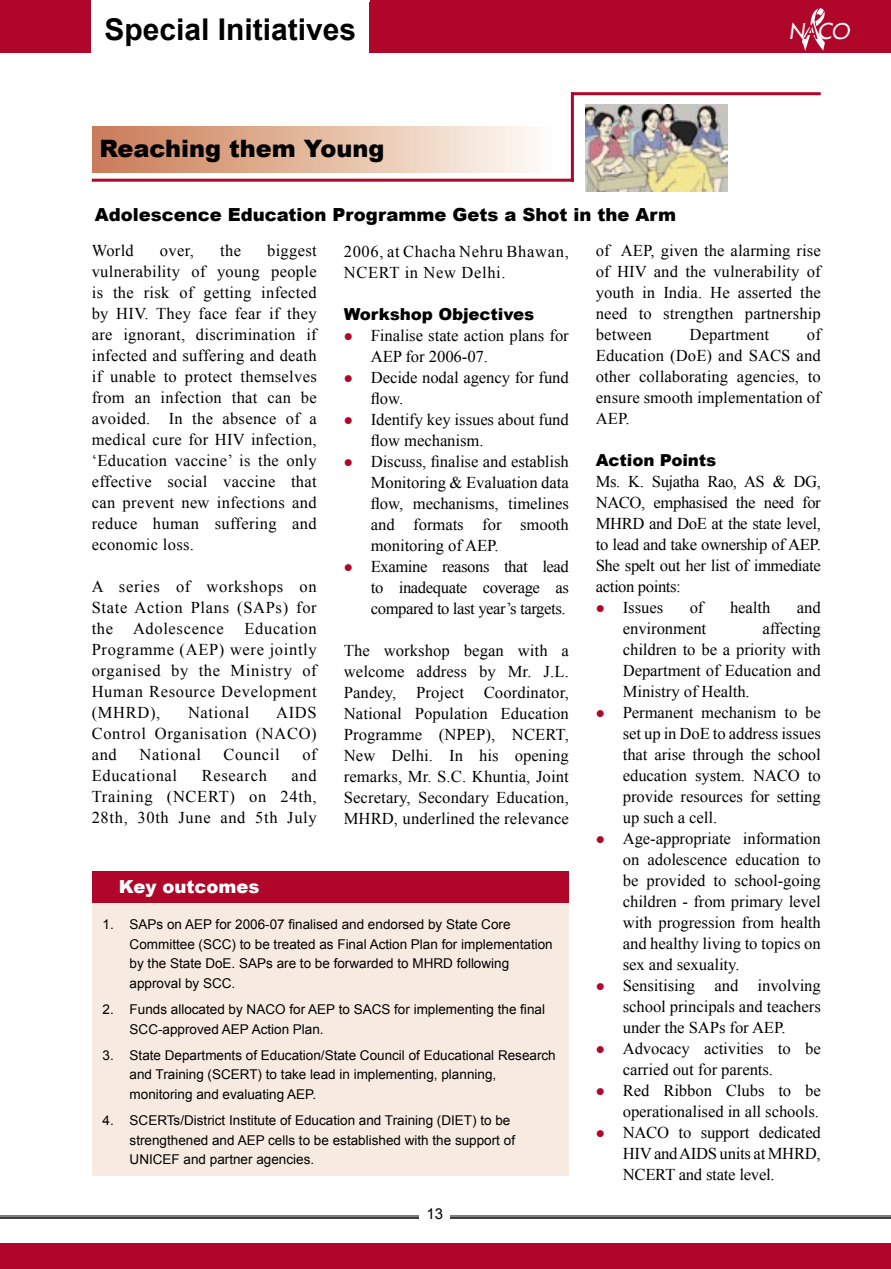
<style>
.page{position:relative;width:891px;height:1269px;background:#fff}
.page>*{position:absolute;margin:0;border:0;box-sizing:border-box;transform-origin:0 0}
.t1{font:700 30px "Arial";color:#000}
.t2{font:900 24px "Arial";color:#000}
.t3{font:21.3px "Futura 2";color:#fff;scale:.9 1}
.t4{font:900 18px "Arial";color:#000}
.t5{font:900 18px "Arial";color:#fff}
.t6{font:16.5px/21px "Times New Roman";letter-spacing:.01em;color:#000;text-align:justify}
.t7{font:16.5px/21px "Times New Roman";letter-spacing:.04em;color:#000}
.t8{font:900 16.5px "Arial";color:#000}
.t9{font:15px "Arial";color:#000}
.t10{font:13.5px/19.5px "Arial";color:#000}
.s1{color:#b0062a}
</style>
<div class="page">
<div style="left:0;top:0;width:891px;height:53px;background:#b0062a"></div>
<div style="left:0;top:1243px;width:891px;height:26px;background:#b0062a"></div>
<hr style="left:0;top:1216px;width:891px;height:1px;background:#000">
<hr style="left:0;top:1217px;width:891px;height:2px;background:#000">
<div style="left:419px;top:1204px;width:31px;height:20px;background:#fff"></div>
<img style="left:802px;top:8px;width:23px;height:43px">
<hr style="left:91px;top:0;width:278px;height:2px;background:#fff">
<div style="left:91px;top:1px;width:278px;height:57px;background:#fff"></div>
<hr style="left:92px;top:179px;width:482px;height:3px;background:#b0062a">
<div style="left:93px;top:127px;width:467px;height:46px;background:linear-gradient(to right,#ca7b53,#fffff9)"></div>
<hr style="left:571px;top:92px;width:3px;height:90px;background:#b0062a">
<hr style="left:571px;top:92px;width:250px;height:3px;background:#b0062a">
<div style="left:92px;top:876px;width:477px;height:300px;background:#f7eae1"></div>
<div style="left:92px;top:871px;width:477px;height:32px;background:#b0062a"></div>
<img style="left:585px;top:104px;width:142px;height:88px">
<h1 class="t1" style="left:104px;top:10px;width:253px">Special Initiatives</h1>
<p class="t3" style="left:789px;top:17px;width:73px">N<span class="s1">A</span>CO</p>
<h2 class="t2" style="left:99px;top:131px;width:287px">Reaching them Young</h2>
<p class="t4" style="left:95px;top:202px;width:583px">Adolescence Education Programme Gets a Shot in the Arm</p>
<p class="t6" style="left:92px;top:240px;width:227px;text-indent:175px">biggest vulnerability of young people is the risk of getting infected by HIV. They face fear if they are ignorant, discrimination if infected and suffering and death if unable to protect themselves from an infection that can be avoided. In the absence of a medical cure for HIV infection, ‘Education vaccine’ is the only effective social vaccine that can prevent new infections and reduce human suffering and economic loss.</p>
<p class="t6" style="left:92px;top:576px;width:227px">A series of workshops on State Action Plans (SAPs) for the Adolescence</p>
<p class="t6" style="left:92px;top:240px;width:44px">World</p>
<p class="t6" style="left:160px;top:240px;width:36px">over,</p>
<p class="t6" style="left:220px;top:240px;width:22px">the</p>
<p class="t6" style="left:92px;top:618px;width:227px;text-indent:153px">Education Programme (AEP) were jointly organised by the Ministry of Human Resource Development (MHRD),</p>
<p class="t7" style="left:188px;top:702px;width:63px">National</p>
<p class="t6" style="left:92px;top:702px;width:227px;text-indent:185px">AIDS Control Organisation (NACO) and</p>
<p class="t7" style="left:140px;top:744px;width:63px">National</p>
<p class="t7" style="left:224px;top:744px;width:58px">Council</p>
<p class="t6" style="left:302px;top:744px;width:16px">of</p>
<p class="t7" style="left:92px;top:765px;width:87px">Educational</p>
<p class="t7" style="left:202px;top:765px;width:67px">Research</p>
<p class="t6" style="left:92px;top:765px;width:227px;text-indent:200px">and Training (NCERT) on 24th, 28th, 30th June and 5th July</p>
<p class="t5" style="left:119px;top:874px;width:142px">Key outcomes</p>
<p class="t7" style="left:344px;top:241px;width:227px">2006, at Chacha Nehru Bhawan,<br>NCERT in New Delhi.</p>
<p class="t8" style="left:344px;top:302px;width:192px">Workshop Objectives</p>
<p class="t6" style="left:371px;top:325px;width:199px;text-indent:-27px"><span class="s1">●</span> Finalise state action plans for<br>AEP for 2006-07.</p>
<p class="t6" style="left:371px;top:367px;width:200px;text-indent:-27px"><span class="s1">●</span> Decide nodal agency for fund flow.</p>
<p class="t6" style="left:371px;top:409px;width:199px;text-indent:-27px"><span class="s1">●</span> Identify key issues about fund flow mechanism.</p>
<p class="t6" style="left:371px;top:451px;width:200px;text-indent:-27px"><span class="s1">●</span> Discuss, finalise and establish Monitoring &amp; Evaluation data flow, mechanisms, timelines and formats for smooth monitoring of AEP.</p>
<p class="t6" style="left:371px;top:556px;width:200px;text-indent:-27px"><span class="s1">●</span> Examine reasons that lead to inadequate coverage as compared to last year’s targets.</p>
<p class="t6" style="left:344px;top:640px;width:227px">The workshop began with a welcome address by Mr. J.L.<br>Pandey, Project Coordinator, National Population Education Programme (NPEP), NCERT, New Delhi. In his opening remarks, Mr. S.C. Khuntia, Joint Secretary, Secondary Education, MHRD, underlined the relevance</p>
<p class="t10" style="left:130px;top:915px;width:425px;text-indent:-27px">1. SAPs on AEP for 2006-07 finalised and endorsed by State Core Committee (SCC) to be treated as Final Action Plan for implementation by the State DoE. SAPs are to be forwarded to MHRD following approval by SCC.</p>
<p class="t10" style="left:130px;top:1000px;width:417px;text-indent:-27px">2. Funds allocated by NACO for AEP to SACS for implementing the final<br>SCC-approved AEP Action Plan.</p>
<p class="t10" style="left:130px;top:1046px;width:428px;text-indent:-27px">3. State Departments of Education/State Council of Educational Research and Training (SCERT) to take lead in implementing, planning, monitoring and evaluating AEP.</p>
<p class="t10" style="left:130px;top:1111px;width:387px;text-indent:-27px">4. SCERTs/District Institute of Education and Training (DIET) to be strengthened and AEP cells to be established with the support of<br>UNICEF and partner agencies.</p>
<p class="t9" style="left:427px;top:1204px;width:18px">13</p>
<p class="t6" style="left:596px;top:240px;width:227px">of AEP, given the alarming rise of HIV and the vulnerability of youth in India. He asserted the need to strengthen partnership between</p>
<p class="t6" style="left:596px;top:324px;width:227px;text-indent:211px">of Education (DoE) and SACS and other collaborating agencies, to ensure smooth implementation of AEP.</p>
<p class="t8" style="left:596px;top:449px;width:122px">Action Points</p>
<p class="t6" style="left:596px;top:471px;width:227px">Ms. K. Sujatha Rao, AS &amp; DG, NACO, emphasised the need for MHRD and DoE at the state level, to lead and take ownership of AEP.<br>She spelt out her list of immediate action points:</p>
<p class="t6" style="left:596px;top:597px;width:69px"><span class="s1">●</span> Issues</p>
<p class="t6" style="left:690px;top:597px;width:15px">of</p>
<p class="t6" style="left:730px;top:597px;width:42px">health</p>
<p class="t6" style="left:797px;top:597px;width:25px">and</p>
<p class="t6" style="left:623px;top:618px;width:85px">environment</p>
<p class="t6" style="left:690px;top:324px;width:81px">Department</p>
<p class="t6" style="left:623px;top:618px;width:200px;text-indent:140px">affecting children to be a priority with Department of Education and Ministry of Health.</p>
<p class="t6" style="left:623px;top:702px;width:200px;text-indent:-27px"><span class="s1">●</span> Permanent mechanism to be set up in DoE to address issues that arise through the school education system. NACO to provide resources for setting up such a cell.</p>
<p class="t6" style="left:623px;top:828px;width:200px;text-indent:-27px"><span class="s1">●</span> Age-appropriate information on adolescence education to be provided to school-going children - from primary level with progression from health and healthy living to topics on sex and sexuality.</p>
<p class="t6" style="left:623px;top:975px;width:200px;text-indent:-27px"><span class="s1">●</span> Sensitising and involving school principals and teachers under the SAPs for AEP.</p>
<p class="t6" style="left:623px;top:1038px;width:200px;text-indent:-27px"><span class="s1">●</span> Advocacy activities to be carried out for parents.</p>
<p class="t6" style="left:596px;top:1080px;width:227px;text-align:right"><span class="s1">●</span> Red Ribbon Clubs to be operationalised in all schools.</p>
<p class="t6" style="left:623px;top:1122px;width:200px;text-indent:-27px"><span class="s1">●</span> NACO to support dedicated HIV and AIDS units at MHRD, NCERT and state level.</p>
</div>
